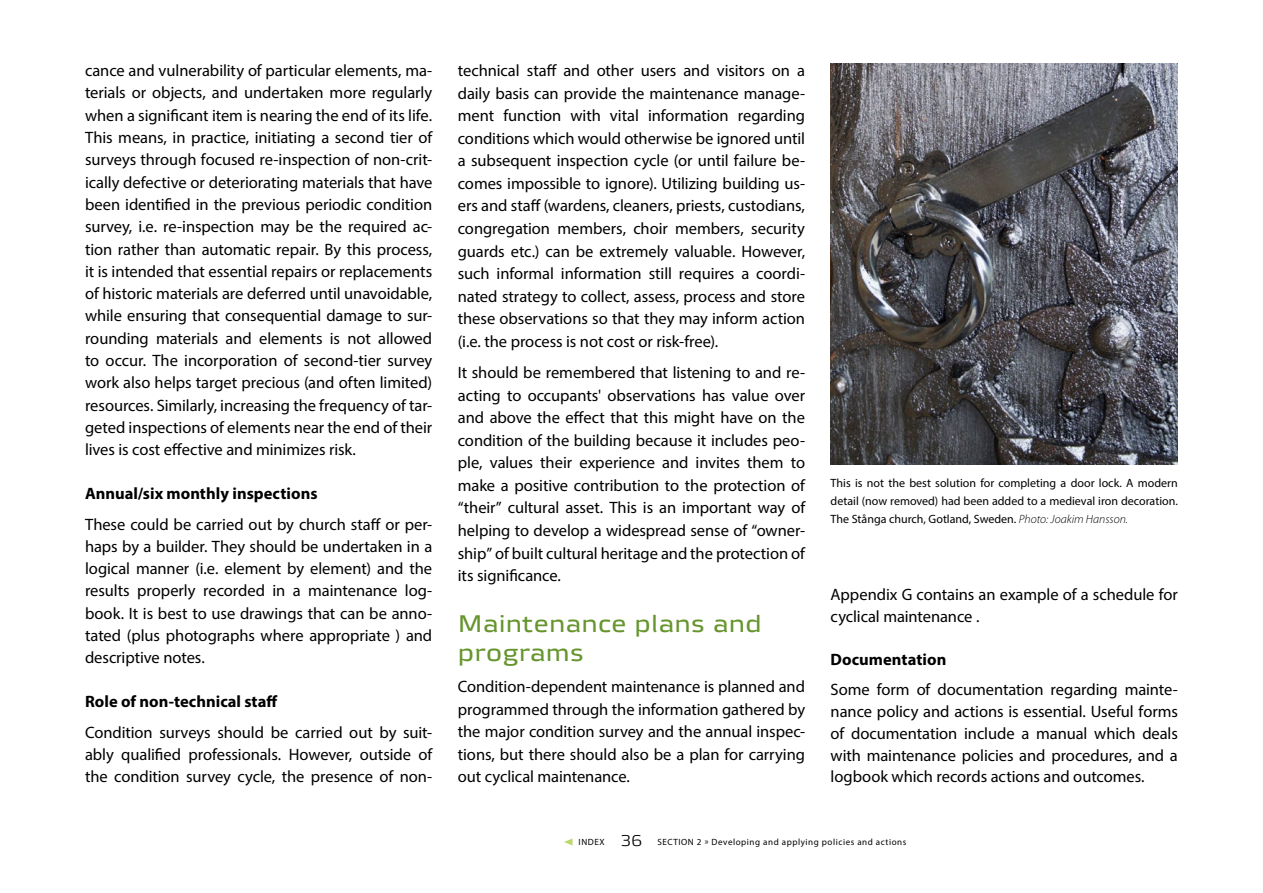
<style>
.page{position:relative;width:1263px;height:893px;background:#fff}
.page>*{position:absolute;margin:0;border:0;box-sizing:border-box;transform-origin:0 0}
.t1{font:24px/29.4px "Vida 42 Pro";color:#66952e}
.t2{font:16.5px/22.4px "Myriad Pro";letter-spacing:-.005em;color:#000;text-align:justify}
.t3{font:700 16.5px "Myriad Pro";color:#000}
.t4{font:12px/18px "Myriad Pro";color:#000;text-align:justify}
.t5{font:9px "Myriad Pro";letter-spacing:.06em;color:#000}
.s1{font-weight:300;font-style:italic}
.s2{font-family:"Vida 41 Pro";font-size:15.45px}
</style>
<div class="page">
<svg style="left:564px;top:838px;width:8px;height:7px"></svg>
<img style="left:831px;top:64px;width:347px;height:401px">
<p class="t2" style="left:85px;top:59px;width:349px">cance and vulnerability of particular elements, ma&shy;terials or objects, and undertaken more regularly when a significant item is nearing the end of its life.<br>This means, in practice, initiating a second tier of surveys through focused re-inspection of non-crit&shy;ically defective or deteriorating materials that have been identified in the previous periodic condition survey, i.e. re-inspection may be the required ac&shy;tion rather than automatic repair. By this process, it is intended that essential repairs or replacements of historic materials are deferred until unavoidable, while ensuring that consequential damage to sur&shy;rounding materials and elements is not allowed to occur. The incorporation of second-tier survey work also helps target precious (and often limited) resources. Similarly, increasing the frequency of tar&shy;geted inspections of elements near the end of their lives is cost effective and minimizes risk.</p>
<p class="t3" style="left:85px;top:482px;width:234px">Annual/six monthly inspections</p>
<p class="t2" style="left:85px;top:513px;width:349px">These could be carried out by church staff or per&shy;haps by a builder. They should be undertaken in a logical manner (i.e. element by element) and the results properly recorded in a maintenance log&shy;book. It is best to use drawings that can be anno&shy;tated (plus photographs where appropriate ) and descriptive notes.</p>
<p class="t3" style="left:85px;top:690px;width:194px">Role of non-technical staff</p>
<p class="t2" style="left:85px;top:721px;width:349px">Condition surveys should be carried out by suit&shy;ably qualified professionals. However, outside of the condition survey cycle, the presence of non-</p>
<p class="t2" style="left:458px;top:59px;width:349px">technical staff and other users and visitors on a daily basis can provide the maintenance manage&shy;ment function with vital information regarding conditions which would otherwise be ignored until a subsequent inspection cycle (or until failure be&shy;comes impossible to ignore). Utilizing building us&shy;ers and staff (wardens, cleaners, priests, custodians, congregation members, choir members, security guards etc.) can be extremely valuable. However, such informal information still requires a coordi&shy;nated strategy to collect, assess, process and store these observations so that they may inform action (i.e. the process is not cost or risk-free).</p>
<p class="t2" style="left:458px;top:361px;width:349px">It should be remembered that listening to and re&shy;acting to occupants' observations has value over and above the effect that this might have on the condition of the building because it includes peo&shy;ple, values their experience and invites them to make a positive contribution to the protection of “their” cultural asset. This is an important way of helping to develop a widespread sense of “owner&shy;ship” of built cultural heritage and the protection of its significance.</p>
<h1 class="t1" style="left:458px;top:608px;width:305px">M aintenance plans and programs</h1>
<p class="t2" style="left:458px;top:675px;width:349px">Condition-dependent maintenance is planned and programmed through the information gathered by the major condition survey and the annual inspec&shy;tions, but there should also be a plan for carrying out cyclical maintenance.</p>
<p class="t4" style="left:831px;top:474px;width:349px">This is not the best solution for completing a door lock. A modern detail (now removed) had been added to a medieval iron decoration.<br>The Stånga church, Gotland, Sweden. <span class="s1">Photo: Joakim Hansson.</span></p>
<p class="t2" style="left:831px;top:584px;width:349px;line-height:21.8px">Appendix G contains an example of a schedule for cyclical maintenance .</p>
<p class="t3" style="left:831px;top:649px;width:117px">Documentation</p>
<p class="t2" style="left:831px;top:679px;width:349px;line-height:21.8px">Some form of documentation regarding mainte&shy;nance policy and actions is essential. Useful forms of documentation include a manual which deals with maintenance policies and procedures, and a logbook which records actions and outcomes.</p>
<p class="t5" style="left:579px;top:837px;width:329px">INDEX <span class="s2">36</span> SECTION 2 » Developing and applying policies and actions</p>
</div>
